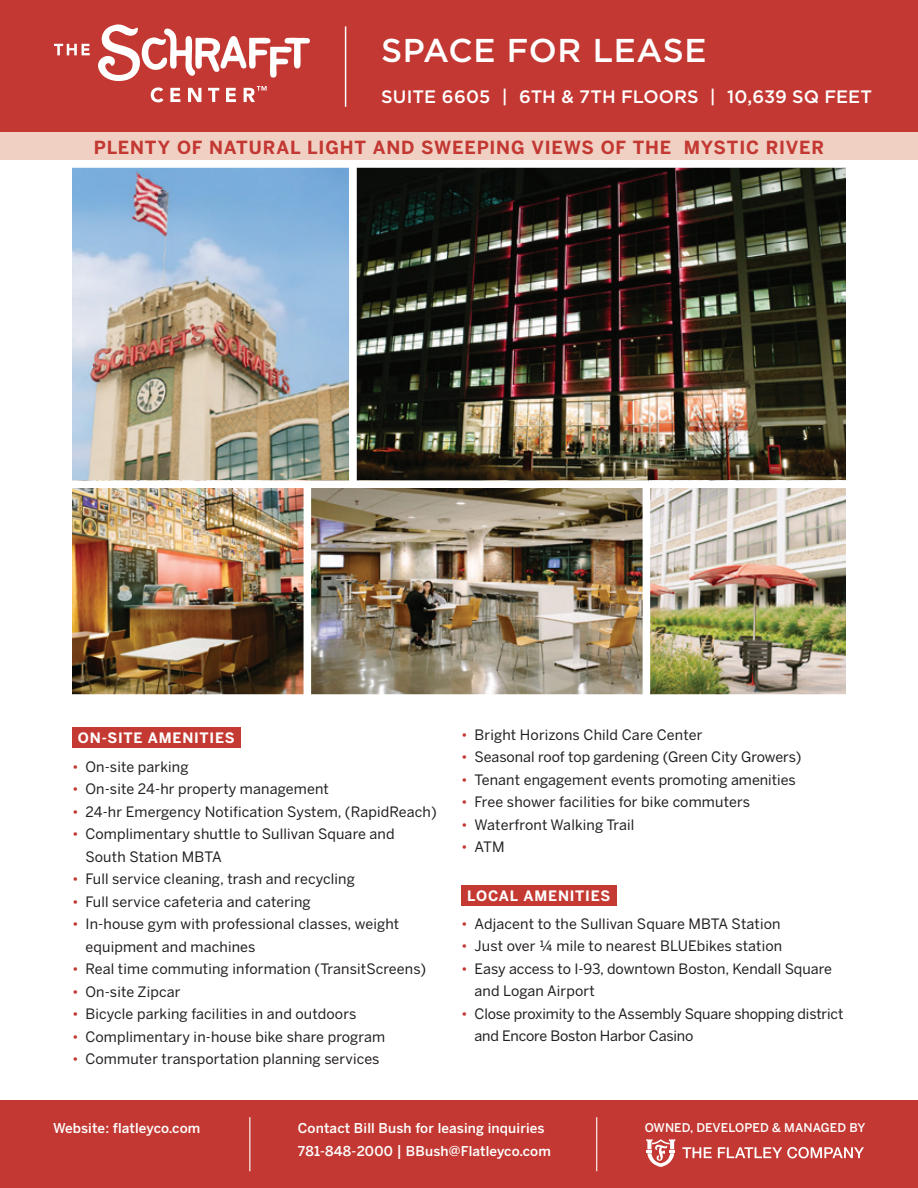
<style>
.page{position:relative;width:918px;height:1188px;background:#fff}
.page>*{position:absolute;margin:0;border:0;box-sizing:border-box;transform-origin:0 0}
.t1{font:500 33px "Gotham";letter-spacing:.02em;color:#fff}
.t2{font:700 18px "Benton Sans";letter-spacing:.045em;color:#c33832}
.t3{font:500 18px "Gotham";color:#fff}
.t4{font:14.25px/22.5px "Benton Sans";letter-spacing:.01em;color:#231f20}
.t5{font:14.25px/22.5px "Benton Sans";letter-spacing:-.01em;color:#231f20}
.t6{font:700 14.25px "Benton Sans";letter-spacing:.055em;color:#fff}
.t7{font:500 13.5px/22.5px "Benton Sans";letter-spacing:.01em;color:#fff}
.t8{font:500 12px "Benton Sans";letter-spacing:.01em;color:#fff}
.s1{color:#c33832}
.s2{font-size:14.85px}
</style>
<div class="page">
<div style="left:0;top:1100px;width:918px;height:88px;background:#c33832"></div>
<svg style="left:682px;top:1147px;width:182px;height:11px"></svg>
<svg style="left:646px;top:1139px;width:29px;height:28px"></svg>
<hr style="left:249px;top:1117px;width:1px;height:54px;background:#fff">
<hr style="left:596px;top:1117px;width:1px;height:54px;background:#fff">
<div style="left:0;top:0;width:918px;height:133px;background:#c33832"></div>
<svg style="left:54px;top:44px;width:36px;height:11px"></svg>
<svg style="left:98px;top:24px;width:212px;height:78px"></svg>
<hr style="left:345px;top:26px;width:1px;height:81px;background:#fff">
<div style="left:0;top:133px;width:918px;height:27px;background:#f0d0c3"></div>
<div style="left:72px;top:727px;width:169px;height:21px;background:#c43932"></div>
<img style="left:357px;top:168px;width:489px;height:312px">
<img style="left:650px;top:488px;width:196px;height:206px">
<img style="left:72px;top:168px;width:277px;height:312px">
<img style="left:311px;top:488px;width:332px;height:206px">
<img style="left:72px;top:488px;width:232px;height:206px">
<div style="left:461px;top:886px;width:156px;height:20px;background:#c43932"></div>
<h1 class="t1" style="left:381px;top:29px;width:327px">SPACE FOR LEASE</h1>
<p class="t3" style="left:381px;top:84px;width:493px">SUITE 6605 | 6TH &amp; 7TH FLOORS | 10,639 SQ FEET</p>
<p class="t2" style="left:94px;top:136px;width:732px">PLENTY OF NATURAL LIGHT AND SWEEPING VIEWS OF THE MYSTIC RIVER</p>
<p class="t6" style="left:78px;top:729px;width:158px">ON-SITE AMENITIES</p>
<p class="t4" style="left:72px;top:755px;width:118px"><span class="s1">•</span> On-site parking</p>
<p class="t4" style="left:72px;top:778px;width:258px"><span class="s1">•</span> On-site 24-hr property management</p>
<p class="t4" style="left:72px;top:800px;width:366px"><span class="s1">•</span> 24-hr Emergency Notification System, (RapidReach)</p>
<p class="t4" style="left:85px;top:823px;width:311px;text-indent:-13px"><span class="s1">•</span> Complimentary shuttle to Sullivan Square and<br>South Station MBTA</p>
<p class="t4" style="left:72px;top:868px;width:284px"><span class="s1">•</span> Full service cleaning, trash and recycling</p>
<p class="t4" style="left:72px;top:890px;width:240px"><span class="s1">•</span> Full service cafeteria and catering</p>
<p class="t4" style="left:85px;top:913px;width:315px;text-indent:-13px"><span class="s1">•</span> In-house gym with professional classes, weight equipment and machines</p>
<p class="t4" style="left:72px;top:958px;width:356px"><span class="s1">•</span> Real time commuting information (TransitScreens)</p>
<p class="t4" style="left:72px;top:980px;width:110px"><span class="s1">•</span> On-site Zipcar</p>
<p class="t4" style="left:72px;top:1003px;width:286px"><span class="s1">•</span> Bicycle parking facilities in and outdoors</p>
<p class="t4" style="left:72px;top:1025px;width:315px"><span class="s1">•</span> Complimentary in-house bike share program</p>
<p class="t4" style="left:72px;top:1048px;width:309px"><span class="s1">•</span> Commuter transportation planning services</p>
<p class="t4" style="left:461px;top:723px;width:243px"><span class="s1">•</span> Bright Horizons Child Care Center</p>
<p class="t4" style="left:461px;top:746px;width:342px"><span class="s1">•</span> Seasonal roof top gardening (Green City Growers)</p>
<p class="t4" style="left:461px;top:768px;width:336px"><span class="s1">•</span> Tenant engagement events promoting amenities</p>
<p class="t4" style="left:461px;top:791px;width:290px"><span class="s1">•</span> Free shower facilities for bike commuters</p>
<p class="t4" style="left:461px;top:813px;width:175px"><span class="s1">•</span> Waterfront Walking Trail</p>
<p class="t4" style="left:461px;top:836px;width:45px"><span class="s1">•</span> ATM</p>
<p class="t6" style="left:467px;top:887px;width:145px">LOCAL AMENITIES</p>
<p class="t4" style="left:461px;top:912px;width:321px"><span class="s1">•</span> Adjacent to the Sullivan Square MBTA Station</p>
<p class="t4" style="left:461px;top:935px;width:323px"><span class="s1">•</span> Just over ¼ mile to nearest BLUEbikes station</p>
<p class="t4" style="left:475px;top:957px;width:359px;text-indent:-13px"><span class="s1">•</span> Easy access to I-93, downtown Boston, Kendall Square and Logan Airport</p>
<p class="t5" style="left:475px;top:1002px;width:370px;text-indent:-13px"><span class="s1">•</span> Close proximity to the Assembly Square shopping district and Encore Boston Harbor Casino</p>
<p class="t7" style="left:53px;top:1117px;width:149px">Website: flatleyco.com</p>
<p class="t7" style="left:298px;top:1117px;width:255px">Contact Bill Bush for leasing inquiries<br>781-848-2000 <span class="s2">|</span> BBush@Flatleyco.com</p>
<p class="t8" style="left:645px;top:1121px;width:222px">OWNED, DEVELOPED &amp; MANAGED BY</p>
</div>
